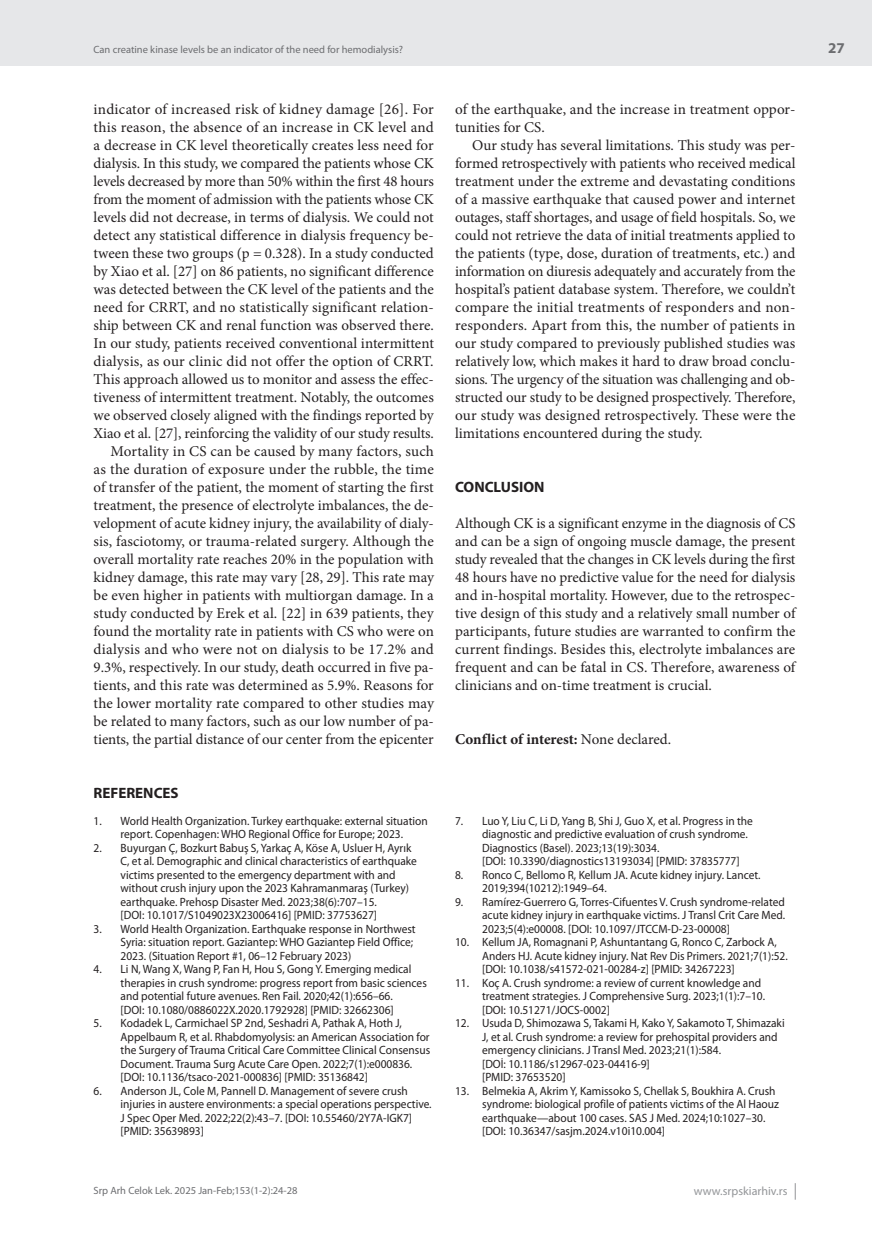
<style>
.page{position:relative;width:872px;height:1234px;background:#fff}
.page>*{position:absolute;margin:0;border:0;box-sizing:border-box;transform-origin:0 0}
.t1{font:15px/18px "Minion Pro";color:#231f20;text-align:justify}
.t2{font:700 15px "Minion Pro";color:#231f20}
.t3{font:700 15px "Myriad Pro";color:#231f20}
.t4{font:700 15px "Myriad Pro";color:#6c6d70}
.t5{font:12px/13.5px "Myriad Pro";color:#231f20;scale:.95 1}
.t6{font:12px "Myriad Pro";color:#939598}
.t7{font:10.5px "Myriad Pro";color:#6c6d70}
.s1{font-weight:400}
</style>
<div class="page">
<div style="left:0;top:0;width:872px;height:66px;background:#e6e7e9"></div>
<svg style="left:795px;top:1183px;width:1px;height:16px"></svg>
<p class="t7" style="left:94px;top:43px;width:311px">Can creatine kinase levels be an indicator of the need for hemodialysis?</p>
<p class="t1" style="left:94px;top:100px;width:342px;text-align:right">indicator of increased risk of kidney damage [26]. For this reason, the absence of an increase in CK level and a decrease in CK level theoretically creates less need for dialysis. In this study, we compared the patients whose CK levels decreased by more than 50% within the first 48 hours from the moment of admission with the patients whose CK levels did not decrease, in terms of dialysis. We could not detect any statistical difference in dialysis frequency be&shy;tween these two groups (p = 0.328). In a study conducted by Xiao et al. [27] on 86 patients, no significant difference was detected between the CK level of the patients and the need for CRRT, and no statistically significant relation&shy;ship between CK and renal function was observed there.<br>In our study, patients received conventional intermittent dialysis, as our clinic did not offer the option of CRRT.<br>This approach allowed us to monitor and assess the effec&shy;tiveness of intermittent treatment. Notably, the outcomes we observed closely aligned with the findings reported by Xiao et al. [27], reinforcing the validity of our study results.<br>Mortality in CS can be caused by many factors, such<br>as the duration of exposure under the rubble, the time of transfer of the patient, the moment of starting the first treatment, the presence of electrolyte imbalances, the de&shy;velopment of acute kidney injury, the availability of dialy&shy;sis, fasciotomy, or trauma-related surgery. Although the overall mortality rate reaches 20% in the population with kidney damage, this rate may vary [28, 29]. This rate may be even higher in patients with multiorgan damage. In a study conducted by Erek et al. [22] in 639 patients, they found the mortality rate in patients with CS who were on dialysis and who were not on dialysis to be 17.2% and 9.3%, respectively. In our study, death occurred in five pa&shy;tients, and this rate was determined as 5.9%. Reasons for the lower mortality rate compared to other studies may be related to many factors, such as our low number of pa&shy;tients, the partial distance of our center from the epicenter</p>
<p class="t1" style="left:455px;top:100px;width:342px">of the earthquake, and the increase in treatment oppor&shy;tunities for CS.</p>
<p class="t1" style="left:455px;top:136px;width:342px;text-indent:17px">Our study has several limitations. This study was per&shy;formed retrospectively with patients who received medical treatment under the extreme and devastating conditions of a massive earthquake that caused power and internet outages, staff shortages, and usage of field hospitals. So, we could not retrieve the data of initial treatments applied to the patients (type, dose, duration of treatments, etc.) and information on diuresis adequately and accurately from the hospital’s patient database system. Therefore, we couldn’t compare the initial treatments of responders and non&shy;responders. Apart from this, the number of patients in our study compared to previously published studies was relatively low, which makes it hard to draw broad conclu&shy;sions. The urgency of the situation was challenging and ob&shy;structed our study to be designed prospectively. Therefore, our study was designed retrospectively. These were the limitations encountered during the study.</p>
<p class="t3" style="left:455px;top:477px;width:91px">CONCLUSION</p>
<p class="t1" style="left:455px;top:514px;width:342px">Although CK is a significant enzyme in the diagnosis of CS and can be a sign of ongoing muscle damage, the present study revealed that the changes in CK levels during the first 48 hours have no predictive value for the need for dialysis and in-hospital mortality. However, due to the retrospec&shy;tive design of this study and a relatively small number of participants, future studies are warranted to confirm the current findings. Besides this, electrolyte imbalances are frequent and can be fatal in CS. Therefore, awareness of clinicians and on-time treatment is crucial.</p>
<p class="t2" style="left:455px;top:728px;width:217px">Conflict of interest: <span class="s1">None declared.</span></p>
<p class="t3" style="left:94px;top:783px;width:87px">REFERENCES</p>
<p class="t5" style="left:94px;top:813px;width:353px;text-align:center">1. World Health Organization. Turkey earthquake: external situation report. Copenhagen: WHO Regional Office for Europe; 2023.</p>
<p class="t5" style="left:121px;top:840px;width:313px;text-indent:-27px">2. Buyurgan Ç, Bozkurt Babuş S, Yarkaç A, Köse A, Usluer H, Ayrık C, et al. Demographic and clinical characteristics of earthquake victims presented to the emergency department with and without crush injury upon the 2023 Kahramanmaraş (Turkey) earthquake. Prehosp Disaster Med. 2023;38(6):707–15.<br>[DOI: 10.1017/S1049023X23006416] [PMID: 37753627]</p>
<p class="t5" style="left:121px;top:921px;width:312px;text-indent:-27px">3. World Health Organization. Earthquake response in Northwest<br>Syria: situation report. Gaziantep: WHO Gaziantep Field Office;<br>2023. (Situation Report #1, 06–12 February 2023)</p>
<p class="t5" style="left:121px;top:962px;width:324px;text-indent:-27px">4. Li N, Wang X, Wang P, Fan H, Hou S, Gong Y. Emerging medical therapies in crush syndrome: progress report from basic sciences and potential future avenues. Ren Fail. 2020;42(1):656–66.<br>[DOI: 10.1080/0886022X.2020.1792928] [PMID: 32662306]</p>
<p class="t5" style="left:121px;top:1016px;width:327px;text-indent:-27px">5. Kodadek L, Carmichael SP 2nd, Seshadri A, Pathak A, Hoth J, Appelbaum R, et al. Rhabdomyolysis: an American Association for the Surgery of Trauma Critical Care Committee Clinical Consensus Document. Trauma Surg Acute Care Open. 2022;7(1):e000836. [DOI: 10.1136/tsaco-2021-000836] [PMID: 35136842]</p>
<p class="t5" style="left:121px;top:1083px;width:329px;text-indent:-27px">6. Anderson JL, Cole M, Pannell D. Management of severe crush injuries in austere environments: a special operations perspective.<br>J Spec Oper Med. 2022;22(2):43–7. [DOI: 10.55460/2Y7A-IGK7] [PMID: 35639893]</p>
<p class="t5" style="left:482px;top:813px;width:286px;text-indent:-27px">7. Luo Y, Liu C, Li D, Yang B, Shi J, Guo X, et al. Progress in the diagnostic and predictive evaluation of crush syndrome.<br>Diagnostics (Basel). 2023;13(19):3034.<br>[DOI: 10.3390/diagnostics13193034] [PMID: 37835777]</p>
<p class="t5" style="left:482px;top:867px;width:294px;text-indent:-27px">8. Ronco C, Bellomo R, Kellum JA. Acute kidney injury. Lancet.<br>2019;394(10212):1949–64.</p>
<p class="t5" style="left:482px;top:894px;width:320px;text-align:justify;text-indent:-27px">9. Ramírez-Guerrero G, Torres-Cifuentes V. Crush syndrome-related acute kidney injury in earthquake victims. J Transl Crit Care Med.<br>2023;5(4):e00008. [DOI: 10.1097/JTCCM-D-23-00008]</p>
<p class="t5" style="left:482px;top:935px;width:323px;text-indent:-27px">10. Kellum JA, Romagnani P, Ashuntantang G, Ronco C, Zarbock A,<br>Anders HJ. Acute kidney injury. Nat Rev Dis Primers. 2021;7(1):52. [DOI: 10.1038/s41572-021-00284-z] [PMID: 34267223]</p>
<p class="t5" style="left:482px;top:975px;width:299px;text-indent:-27px">11. Koç A. Crush syndrome: a review of current knowledge and treatment strategies. J Comprehensive Surg. 2023;1(1):7–10. [DOI: 10.51271/JOCS-0002]</p>
<p class="t5" style="left:482px;top:1016px;width:320px;text-indent:-27px">12. Usuda D, Shimozawa S, Takami H, Kako Y, Sakamoto T, Shimazaki J, et al. Crush syndrome: a review for prehospital providers and emergency clinicians. J Transl Med. 2023;21(1):584.<br>[DOİ: 10.1186/s12967-023-04416-9]<br>[PMID: 37653520]</p>
<p class="t5" style="left:482px;top:1083px;width:314px;text-indent:-27px">13. Belmekia A, Akrim Y, Kamissoko S, Chellak S, Boukhira A. Crush syndrome: biological profile of patients victims of the Al Haouz earthquake—about 100 cases. SAS J Med. 2024;10:1027–30. [DOI: 10.36347/sasjm.2024.v10i10.004]</p>
<p class="t7" style="left:94px;top:1184px;width:205px">Srp Arh Celok Lek. 2025 Jan-Feb;153(1-2):24-28</p>
<p class="t6" style="left:694px;top:1183px;width:95px">www.srpskiarhiv.rs</p>
<p class="t4" style="left:828px;top:38px;width:18px">27</p>
</div>
